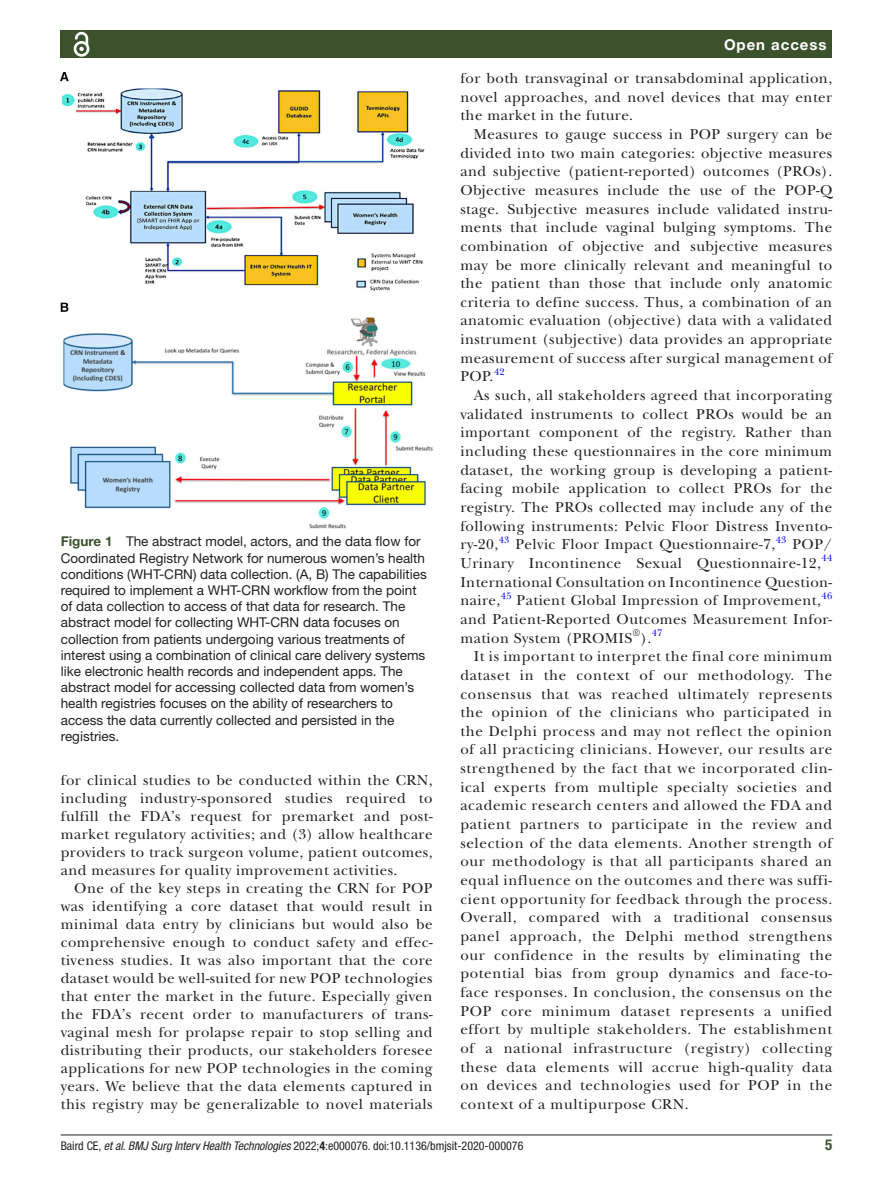
<style>
.page{position:relative;width:893px;height:1191px;background:#fff}
.page>*{position:absolute;margin:0;border:0;box-sizing:border-box;transform-origin:0 0}
.t1{font:15px/18.6px "New Baskerville";letter-spacing:.03em;color:#231f20;text-align:justify}
.t2{font:700 15px "Helvetica Neue LT Std";letter-spacing:.065em;color:#fff}
.t3{font:700 condensed 15px "Helvetica Neue LT Std";color:#3b522d}
.t4{font:13.5px/16.2px "Helvetica Neue LT Std";color:#231f20}
.t5{font:condensed 12px "Helvetica Neue LT Std";color:#231f20}
.t6{font:9.9px "New Baskerville";letter-spacing:.03em;color:#00f}
.t7{font:9.9px "New Baskerville";color:#231f20}
.s1{font-weight:700;color:#3b522d}
.s2{font-style:italic}
.s3{font-weight:700}
</style>
<div class="page">
<hr style="left:61px;top:1134px;width:771px;height:1px;background:#231f20">
<div style="left:61px;top:31px;width:771px;height:27px;background:#3b522d"></div>
<svg style="left:73px;top:31px;width:17px;height:26px"></svg>
<img style="left:61px;top:73px;width:372px;height:455px">
<p class="t4" style="left:61px;top:533px;width:368px"><span class="s1">Figure 1</span> The abstract model, actors, and the data flow for Coordinated Registry Network for numerous women’s health conditions (WHT-CRN) data collection. (A, B) The capabilities required to implement a WHT-CRN workflow from the point of data collection to access of that data for research. The abstract model for collecting WHT-CRN data focuses on collection from patients undergoing various treatments of interest using a combination of clinical care delivery systems like electronic health records and independent apps. The abstract model for accessing collected data from women’s health registries focuses on the ability of researchers to access the data currently collected and persisted in the registries.</p>
<p class="t1" style="left:61px;top:771px;width:373px;line-height:18px">for clinical studies to be conducted within the CRN, including industry-sponsored studies required to fulfill the FDA’s request for premarket and post&shy;market regulatory activities; and (3) allow healthcare providers to track surgeon volume, patient outcomes, and measures for quality improvement activities.</p>
<p class="t1" style="left:61px;top:879px;width:373px;line-height:18px;text-indent:14px">One of the key steps in creating the CRN for POP was identifying a core dataset that would result in minimal data entry by clinicians but would also be comprehensive enough to conduct safety and effec&shy;tiveness studies. It was also important that the core dataset would be well-suited for new POP technologies that enter the market in the future. Especially given the FDA’s recent order to manufacturers of trans&shy;vaginal mesh for prolapse repair to stop selling and distributing their products, our stakeholders foresee applications for new POP technologies in the coming years. We believe that the data elements captured in this registry may be generalizable to novel materials</p>
<p class="t2" style="left:724px;top:35px;width:104px">Open access</p>
<p class="t1" style="left:460px;top:69px;width:373px">for both transvaginal or transabdominal application, novel approaches, and novel devices that may enter the market in the future.</p>
<p class="t1" style="left:460px;top:125px;width:373px;text-indent:14px">Measures to gauge success in POP surgery can be divided into two main categories: objective measures and subjective (patient-reported) outcomes (PROs).<br>Objective measures include the use of the POP-Q stage. Subjective measures include validated instru&shy;ments that include vaginal bulging symptoms. The combination of objective and subjective measures may be more clinically relevant and meaningful to the patient than those that include only anatomic criteria to define success. Thus, a combination of an anatomic evaluation (objective) data with a validated instrument (subjective) data provides an appropriate measurement of success after surgical management of POP.</p>
<p class="t6" style="left:494px;top:366px;width:12px">42</p>
<p class="t1" style="left:460px;top:386px;width:373px;text-indent:14px">As such, all stakeholders agreed that incorporating validated instruments to collect PROs would be an important component of the registry. Rather than including these questionnaires in the core minimum dataset, the working group is developing a patient&shy;facing mobile application to collect PROs for the registry. The PROs collected may include any of the following instruments: Pelvic Floor Distress Invento&shy;ry-20,<sup>43</sup> Pelvic Floor Impact Questionnaire-7,</p>
<p class="t6" style="left:776px;top:533px;width:12px">43</p>
<p class="t1" style="left:460px;top:535px;width:373px;text-indent:332px">POP/<br>Urinary Incontinence Sexual Questionnaire-12,</p>
<p class="t6" style="left:822px;top:552px;width:12px">44</p>
<p class="t1" style="left:460px;top:572px;width:373px">International Consultation on Incontinence Question&shy;naire,</p>
<p class="t6" style="left:501px;top:589px;width:12px">45</p>
<p class="t1" style="left:517px;top:591px;width:306px">Patient Global Impression of Improvement,</p>
<p class="t6" style="left:822px;top:589px;width:12px">46</p>
<p class="t1" style="left:460px;top:610px;width:373px">and Patient-Reported Outcomes Measurement Infor&shy;mation System (PROMIS</p>
<p class="t6" style="left:652px;top:627px;width:12px">47</p>
<p class="t1" style="left:460px;top:647px;width:373px;text-indent:14px">It is important to interpret the final core minimum dataset in the context of our methodology. The consensus that was reached ultimately represents the opinion of the clinicians who participated in the Delphi process and may not reflect the opinion of all practicing clinicians. However, our results are strengthened by the fact that we incorporated clin&shy;ical experts from multiple specialty societies and academic research centers and allowed the FDA and patient partners to participate in the review and selection of the data elements. Another strength of our methodology is that all participants shared an equal influence on the outcomes and there was suffi&shy;cient opportunity for feedback through the process.<br>Overall, compared with a traditional consensus panel approach, the Delphi method strengthens our confidence in the results by eliminating the potential bias from group dynamics and face-to&shy;face responses. In conclusion, the consensus on the POP core minimum dataset represents a unified effort by multiple stakeholders. The establishment of a national infrastructure (registry) collecting these data elements will accrue high-quality data on devices and technologies used for POP in the context of a multipurpose CRN.</p>
<p class="t7" style="left:633px;top:627px;width:9px">®</p>
<p class="t1" style="left:640px;top:628px;width:12px">).</p>
<p class="t5" style="left:61px;top:1138px;width:464px">Baird CE, <span class="s2">et al</span>. <span class="s2">BMJ Surg Interv Health Technologies</span> 2022;<span class="s3">4</span>:e000076. doi:10.1136/bmjsit-2020-000076</p>
<p class="t3" style="left:825px;top:1135px;width:9px">5</p>
</div>
